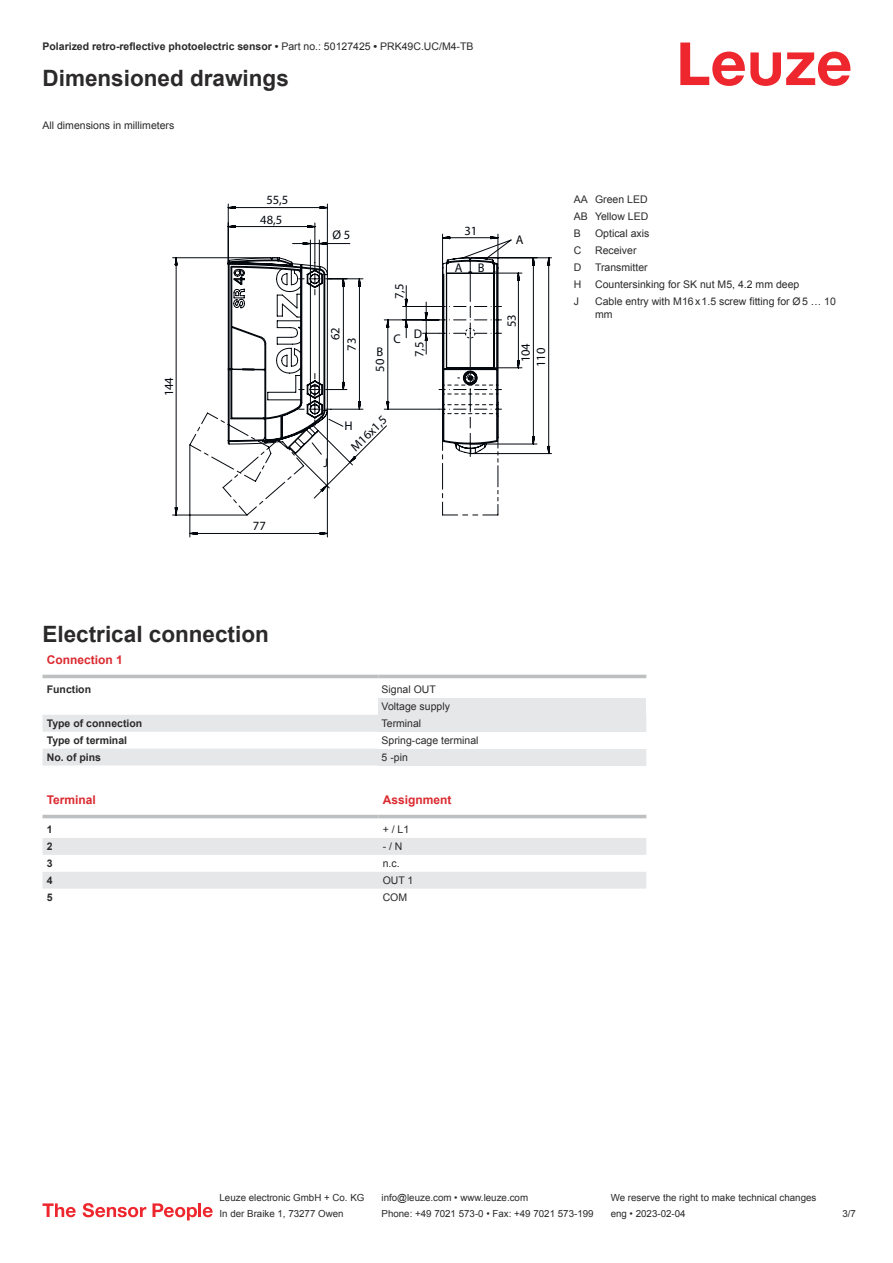
<style>
.page{position:relative;width:893px;height:1263px;background:#fff}
.page>*{position:absolute;margin:0;border:0;box-sizing:border-box;transform-origin:0 0}
.t1{font:700 22.5px "Arial";color:#2b292a}
.t2{font:12.6px/19.8px "Myriad Pro";color:#03080e;text-align:center}
.t3{font:700 12px "Arial";color:#db2a30}
.t4{font:10.5px/17px "Arial";color:#2b292a}
.t5{font:700 10.5px "Arial";color:#2b292a}
.t6{font:9.75px "Arial";color:#2b292a}
.s1{font-weight:400}
</style>
<div class="page">
<svg style="left:680px;top:43px;width:170px;height:43px"></svg>
<svg style="left:43px;top:674px;width:603px;height:5px"></svg>
<svg style="left:43px;top:715px;width:335px;height:50px"></svg>
<hr style="left:43px;top:675px;width:335px;height:3px;background:#bdbfc1">
<hr style="left:378px;top:675px;width:268px;height:3px;background:#bdbfc1">
<div style="left:378px;top:698px;width:268px;height:17px;background:#e6e7e9"></div>
<div style="left:378px;top:715px;width:268px;height:17px;background:#e6e7e9"></div>
<div style="left:378px;top:748px;width:268px;height:17px;background:#e6e7e9"></div>
<svg style="left:43px;top:814px;width:603px;height:5px"></svg>
<svg style="left:43px;top:838px;width:603px;height:51px"></svg>
<hr style="left:43px;top:815px;width:335px;height:3px;background:#bdbfc1">
<hr style="left:378px;top:815px;width:268px;height:3px;background:#bdbfc1">
<svg style="left:43px;top:1203px;width:33px;height:14px"></svg>
<svg style="left:83px;top:1203px;width:63px;height:14px"></svg>
<svg style="left:153px;top:1203px;width:44px;height:17px"></svg>
<hr style="left:198px;top:1203px;width:3px;height:14px;background:#ed272d">
<svg style="left:203px;top:1207px;width:10px;height:10px"></svg>
<svg style="left:172px;top:240px;width:327px;height:297px"></svg>
<svg style="left:294px;top:234px;width:258px;height:264px"></svg>
<svg style="left:228px;top:204px;width:135px;height:251px"></svg>
<p class="t5" style="left:43px;top:43px;width:433px">Polarized retro-reflective photoelectric sensor • <span class="s1">Part no.: 50127425</span> • <span class="s1">PRK49C.UC/M4-TB</span></p>
<h1 class="t1" style="left:43px;top:70px;width:248px">Dimensioned drawings</h1>
<p class="t4" style="left:43px;top:117px;width:133px">All dimensions in millimeters</p>
<p class="t2" style="left:160px;top:396px;width:21px;rotate:-90deg">144</p>
<p class="t2" style="left:260px;top:190px;width:30px">55,5<br>48,5</p>
<p class="t2" style="left:253px;top:516px;width:14px">77</p>
<p class="t2" style="left:332px;top:226px;width:19px">Ø 5</p>
<p class="t2" style="left:464px;top:221px;width:14px">31</p>
<p class="t2" style="left:455px;top:258px;width:31px">A B</p>
<p class="t2" style="left:328px;top:351px;width:25px;line-height:16.4px;text-align:left;text-indent:10px;rotate:-90deg">62<br>73</p>
<p class="t2" style="left:376px;top:342px;width:8px">B</p>
<p class="t2" style="left:371px;top:372px;width:14px;rotate:-90deg">50</p>
<p class="t2" style="left:390px;top:299px;width:17px;rotate:-90deg">7,5</p>
<p class="t2" style="left:393px;top:327px;width:30px">C D</p>
<p class="t2" style="left:410px;top:357px;width:17px;rotate:-90deg">7,5</p>
<p class="t2" style="left:323px;top:453px;width:6px">J</p>
<p class="t2" style="left:346px;top:442px;width:46px;rotate:-44deg">M16x1,5</p>
<p class="t2" style="left:344px;top:416px;width:10px">H</p>
<p class="t2" style="left:516px;top:230px;width:9px">A</p>
<p class="t2" style="left:502px;top:327px;width:14px;rotate:-90deg">53</p>
<p class="t2" style="left:518px;top:367px;width:25px;line-height:15.3px;rotate:-90deg">104<br>110</p>
<p class="t4" style="left:574px;top:192px;width:76px;text-align:justify">AA Green LED AB Yellow LED B</p>
<p class="t4" style="left:595px;top:226px;width:56px">Optical axis</p>
<p class="t4" style="left:574px;top:243px;width:9px">C</p>
<p class="t4" style="left:595px;top:243px;width:43px">Receiver</p>
<p class="t4" style="left:574px;top:260px;width:9px">D</p>
<p class="t4" style="left:595px;top:260px;width:54px">Transmitter</p>
<p class="t4" style="left:574px;top:277px;width:9px">H</p>
<p class="t4" style="left:595px;top:277px;width:206px">Countersinking for SK nut M5, 4.2 mm deep</p>
<p class="t4" style="left:574px;top:294px;width:7px">J</p>
<p class="t4" style="left:595px;top:296px;width:242px;line-height:12.6px">Cable entry with M16 x 1.5 screw fitting for Ø 5 … 10 mm</p>
<h1 class="t1" style="left:43px;top:625px;width:228px">Electrical connection</h1>
<p class="t3" style="left:47px;top:655px;width:78px">Connection 1</p>
<p class="t5" style="left:47px;top:685px;width:46px">Function</p>
<p class="t4" style="left:382px;top:682px;width:70px">Signal OUT<br>Voltage supply</p>
<p class="t5" style="left:47px;top:719px;width:97px">Type of connection</p>
<p class="t4" style="left:382px;top:716px;width:41px">Terminal</p>
<p class="t5" style="left:47px;top:736px;width:82px">Type of terminal</p>
<p class="t4" style="left:382px;top:733px;width:98px">Spring-cage terminal</p>
<p class="t5" style="left:47px;top:753px;width:56px">No. of pins</p>
<p class="t4" style="left:382px;top:749px;width:28px">5 -pin</p>
<p class="t3" style="left:47px;top:795px;width:51px">Terminal</p>
<p class="t3" style="left:383px;top:795px;width:70px">Assignment</p>
<p class="t5" style="left:47px;top:825px;width:7px">1</p>
<p class="t4" style="left:383px;top:822px;width:28px">+ / L1</p>
<p class="t5" style="left:47px;top:842px;width:7px">2</p>
<p class="t4" style="left:383px;top:839px;width:21px">- / N</p>
<p class="t5" style="left:47px;top:859px;width:7px">3</p>
<p class="t4" style="left:383px;top:856px;width:18px">n.c.</p>
<p class="t5" style="left:47px;top:876px;width:7px">4</p>
<p class="t4" style="left:383px;top:873px;width:32px">OUT 1</p>
<p class="t5" style="left:47px;top:893px;width:7px">5</p>
<p class="t4" style="left:383px;top:889px;width:26px">COM</p>
<p class="t6" style="left:220px;top:1194px;width:146px">Leuze electronic GmbH + Co. KG</p>
<p class="t6" style="left:381px;top:1194px;width:148px">info@leuze.com • www.leuze.com</p>
<p class="t6" style="left:611px;top:1194px;width:207px">We reserve the right to make technical changes</p>
<p class="t6" style="left:220px;top:1210px;width:126px">In der Braike 1, 73277 Owen</p>
<p class="t6" style="left:381px;top:1210px;width:214px">Phone: +49 7021 573-0 • Fax: +49 7021 573-199</p>
<p class="t6" style="left:611px;top:1210px;width:76px">eng • 2023-02-04</p>
<p class="t6" style="left:842px;top:1210px;width:15px">3 /7</p>
</div>
